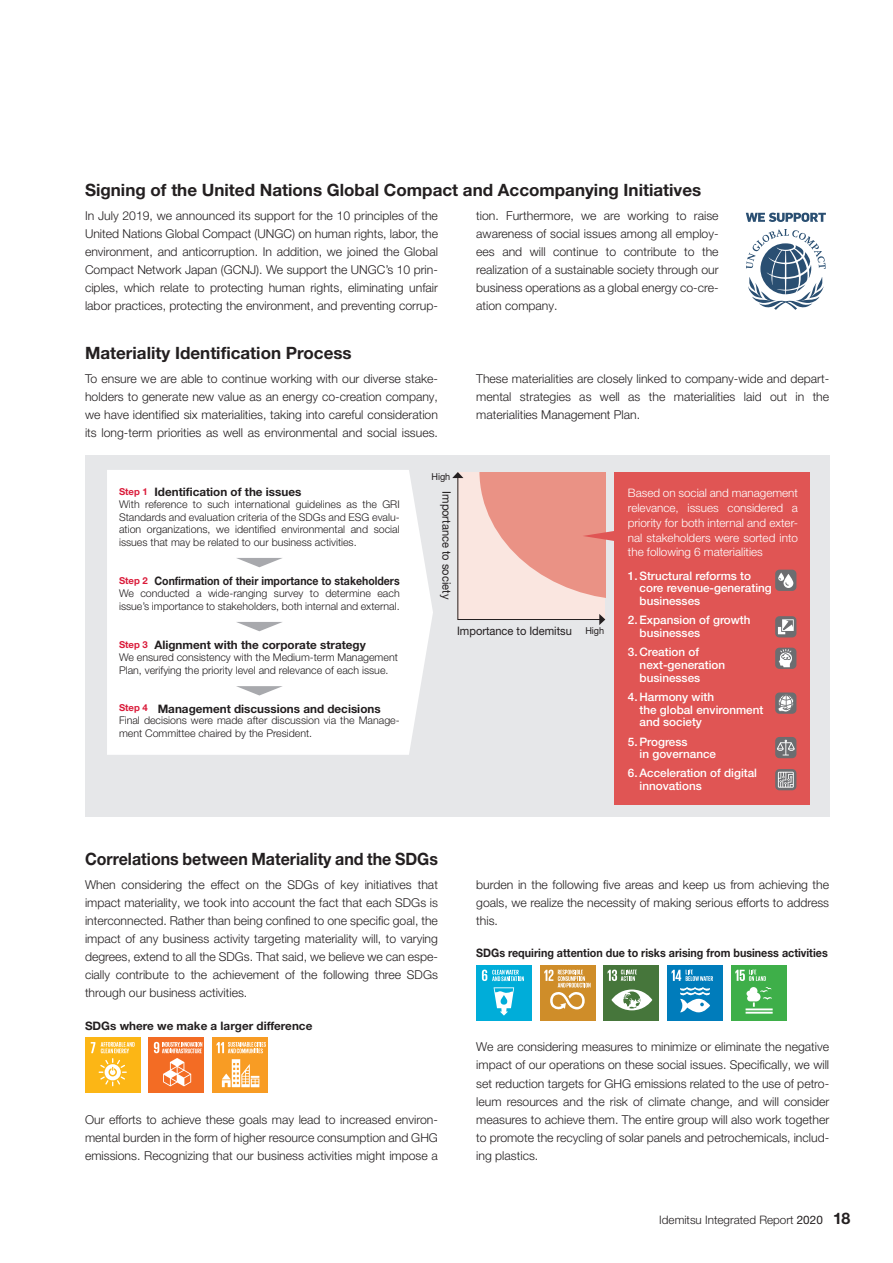
<style>
.page{position:relative;width:893px;height:1263px;background:#fff}
.page>*{position:absolute;margin:0;border:0;box-sizing:border-box;transform-origin:0 0}
.t1{font:700 16.95px "Helvetica Neue LT Pro";color:#231f20}
.t2{font:700 16.95px "Helvetica Neue LT Pro";color:#231f20;scale:.94 1}
.t3{font:300 12.15px/18px "Helvetica Neue LT Pro";color:#231f20;text-align:justify}
.t4{font:500 11.7px/12.8px "Helvetica Neue LT Pro";color:#fff}
.t5{font:300 11.7px/14.9px "Helvetica Neue LT Pro";color:#fff;text-align:justify}
.t6{font:700 11.7px "Helvetica Neue LT Pro";color:#231f20}
.t7{font:700 11.7px "Helvetica Neue LT Pro";color:#231f20;scale:.92 1}
.t8{font:700 11.7px "Helvetica Neue LT Pro";color:#231f20;scale:.9 1}
.t9{font:11.7px "Helvetica Neue LT Pro";color:#231f20;scale:.95 1}
.t10{font:300 11.7px "Helvetica Neue LT Pro";color:#231f20}
.t11{font:300 10.65px/12.8px "Helvetica Neue LT Pro";color:#231f20}
.t12{font:9.6px "Helvetica Neue LT Pro";color:#231f20;scale:.95 1}
.s1{font-size:9.6px;color:#da1a39}
.s2{font-weight:400}
.s3{font-weight:700;font-size:15.9px}
</style>
<div class="page">
<div style="left:85px;top:455px;width:744px;height:361px;background:#e6e7e9"></div>
<div style="left:107px;top:470px;width:326px;height:285px;background:#fff"></div>
<svg style="left:746px;top:229px;width:80px;height:81px"></svg>
<svg style="left:746px;top:213px;width:80px;height:9px"></svg>
<div style="left:614px;top:472px;width:196px;height:333px;background:#e05554"></div>
<svg style="left:452px;top:472px;width:162px;height:153px;background:#ebb9b0"></svg>
<svg style="left:236px;top:558px;width:47px;height:9px"></svg>
<svg style="left:236px;top:622px;width:47px;height:9px"></svg>
<svg style="left:236px;top:686px;width:47px;height:9px"></svg>
<svg style="left:775px;top:769px;width:21px;height:21px"></svg>
<svg style="left:778px;top:772px;width:16px;height:16px"></svg>
<div style="left:775px;top:737px;width:21px;height:21px;background:#6c6d70;border-radius:4px"></div>
<svg style="left:777px;top:740px;width:18px;height:15px"></svg>
<div style="left:775px;top:616px;width:21px;height:21px;background:#6c6d70;border-radius:4px"></div>
<svg style="left:778px;top:619px;width:16px;height:15px"></svg>
<div style="left:775px;top:648px;width:21px;height:21px;background:#6c6d70;border-radius:4px"></div>
<svg style="left:779px;top:649px;width:13px;height:18px"></svg>
<div style="left:775px;top:692px;width:21px;height:22px;background:#6c6d70;border-radius:4px"></div>
<svg style="left:778px;top:694px;width:16px;height:18px"></svg>
<div style="left:775px;top:570px;width:21px;height:21px;background:#6c6d70;border-radius:4px"></div>
<svg style="left:778px;top:573px;width:15px;height:15px"></svg>
<div style="left:85px;top:1037px;width:55px;height:56px;background:#fcb615"></div>
<svg style="left:91px;top:1042px;width:44px;height:44px"></svg>
<div style="left:149px;top:1037px;width:55px;height:56px;background:#f36c24"></div>
<svg style="left:154px;top:1042px;width:48px;height:44px"></svg>
<div style="left:213px;top:1037px;width:55px;height:56px;background:#f89c24"></div>
<svg style="left:222px;top:1059px;width:37px;height:28px"></svg>
<svg style="left:217px;top:1042px;width:49px;height:11px"></svg>
<div style="left:476px;top:965px;width:55px;height:55px;background:#00add9"></div>
<svg style="left:494px;top:987px;width:20px;height:28px"></svg>
<svg style="left:482px;top:970px;width:42px;height:11px"></svg>
<div style="left:540px;top:965px;width:55px;height:55px;background:#cf8d29"></div>
<svg style="left:544px;top:970px;width:47px;height:40px"></svg>
<div style="left:604px;top:965px;width:55px;height:55px;background:#46763b"></div>
<svg style="left:611px;top:989px;width:41px;height:21px"></svg>
<svg style="left:608px;top:969px;width:29px;height:12px"></svg>
<div style="left:668px;top:965px;width:55px;height:55px;background:#007cbb"></div>
<svg style="left:680px;top:987px;width:30px;height:25px"></svg>
<svg style="left:672px;top:970px;width:41px;height:11px"></svg>
<div style="left:731px;top:965px;width:56px;height:55px;background:#3eaf49"></div>
<hr style="left:746px;top:1008px;width:27px;height:2px;background:#fff">
<hr style="left:746px;top:1012px;width:27px;height:2px;background:#fff">
<svg style="left:746px;top:987px;width:26px;height:20px"></svg>
<svg style="left:735px;top:970px;width:31px;height:11px"></svg>
<h1 class="t1" style="left:85px;top:180px;width:618px">Signing of the United Nations Global Compact and Accompanying Initiatives</h1>
<p class="t3" style="left:85px;top:206px;width:354px">In July 2019, we announced its support for the 10 principles of the United Nations Global Compact (UNGC) on human rights, labor, the environment, and anticorruption. In addition, we joined the Global Compact Network Japan (GCNJ). We support the UNGC’s 10 prin&shy;ciples, which relate to protecting human rights, eliminating unfair labor practices, protecting the environment, and preventing corrup-</p>
<h1 class="t1" style="left:85px;top:342px;width:268px">Materiality Identification Process</h1>
<p class="t3" style="left:85px;top:369px;width:354px">To ensure we are able to continue working with our diverse stake&shy;holders to generate new value as an energy co-creation company, we have identified six materialities, taking into careful consideration its long-term priorities as well as environmental and social issues.</p>
<p class="t12" style="left:431px;top:471px;width:21px">High</p>
<p class="t3" style="left:476px;top:206px;width:244px">tion. Furthermore, we are working to raise awareness of social issues among all employ&shy;ees and will continue to contribute to the realization of a sustainable society through our business operations as a global energy co-cre&shy;ation company.</p>
<p class="t3" style="left:476px;top:369px;width:354px">These materialities are closely linked to company-wide and depart&shy;mental strategies as well as the materialities laid out in the materialities Management Plan.</p>
<p class="t6" style="left:119px;top:485px;width:184px"><span class="s1">Step 1</span> Identification of the issues</p>
<p class="t11" style="left:119px;top:497px;width:282px;text-align:justify">With reference to such international guidelines as the GRI Standards and evaluation criteria of the SDGs and ESG evalu&shy;ation organizations, we identified environmental and social issues that may be related to our business activities.</p>
<p class="t8" style="left:119px;top:574px;width:313px"><span class="s1">Step 2</span> Confirmation of their importance to stakeholders</p>
<p class="t11" style="left:119px;top:587px;width:282px">We conducted a wide-ranging survey to determine each issue’s importance to stakeholders, both internal and external.</p>
<p class="t6" style="left:119px;top:638px;width:248px"><span class="s1">Step 3</span> Alignment with the corporate strategy</p>
<p class="t11" style="left:119px;top:651px;width:280px">We ensured consistency with the Medium-term Management<br>Plan, verifying the priority level and relevance of each issue.</p>
<p class="t6" style="left:119px;top:701px;width:263px"><span class="s1">Step 4</span> Management discussions and decisions</p>
<p class="t11" style="left:119px;top:714px;width:282px">Final decisions were made after discussion via the Manage&shy;ment Committee chaired by the President.</p>
<p class="t9" style="left:454px;top:491px;width:115px;rotate:90deg">Importance to society</p>
<p class="t9" style="left:457px;top:624px;width:122px">Importance to Idemitsu</p>
<p class="t12" style="left:585px;top:625px;width:21px">High</p>
<p class="t5" style="left:628px;top:485px;width:172px">Based on social and management relevance, issues considered a priority for both internal and exter&shy;nal stakeholders were sorted into the following 6 materialities</p>
<p class="t4" style="left:640px;top:569px;width:134px;text-indent:-12px">1. Structural reforms to core revenue-generating businesses</p>
<p class="t4" style="left:640px;top:614px;width:112px;text-indent:-12px">2. Expansion of growth businesses</p>
<p class="t4" style="left:640px;top:645px;width:87px;text-indent:-12px">3. Creation of next-generation businesses</p>
<p class="t4" style="left:640px;top:690px;width:125px;text-indent:-12px">4. Harmony with<br>the global environment and society</p>
<p class="t4" style="left:640px;top:735px;width:78px;text-indent:-12px">5. Progress<br>in governance</p>
<p class="t4" style="left:640px;top:767px;width:119px;text-indent:-12px">6. Acceleration of digital innovations</p>
<h1 class="t2" style="left:85px;top:848px;width:377px">Correlations between Materiality and the SDGs</h1>
<p class="t3" style="left:85px;top:875px;width:354px">When considering the effect on the SDGs of key initiatives that impact materiality, we took into account the fact that each SDGs is interconnected. Rather than being confined to one specific goal, the impact of any business activity targeting materiality will, to varying degrees, extend to all the SDGs. That said, we believe we can espe&shy;cially contribute to the achievement of the following three SDGs through our business activities.</p>
<p class="t6" style="left:85px;top:1018px;width:229px">SDGs where we make a larger difference</p>
<p class="t3" style="left:85px;top:1110px;width:354px">Our efforts to achieve these goals may lead to increased environ&shy;mental burden in the form of higher resource consumption and GHG emissions. Recognizing that our business activities might impose a</p>
<p class="t3" style="left:476px;top:875px;width:354px">burden in the following five areas and keep us from achieving the goals, we realize the necessity of making serious efforts to address this.</p>
<p class="t7" style="left:476px;top:946px;width:384px">SDGs requiring attention due to risks arising from business activities</p>
<p class="t3" style="left:476px;top:1038px;width:354px">We are considering measures to minimize or eliminate the negative impact of our operations on these social issues. Specifically, we will set reduction targets for GHG emissions related to the use of petro&shy;leum resources and the risk of climate change, and will consider measures to achieve them. The entire group will also work together to promote the recycling of solar panels and petrochemicals, includ&shy;ing plastics.</p>
<p class="t10" style="left:659px;top:1213px;width:193px">Idemitsu Integrated Report <span class="s2">2020</span> <span class="s3">18</span></p>
</div>
